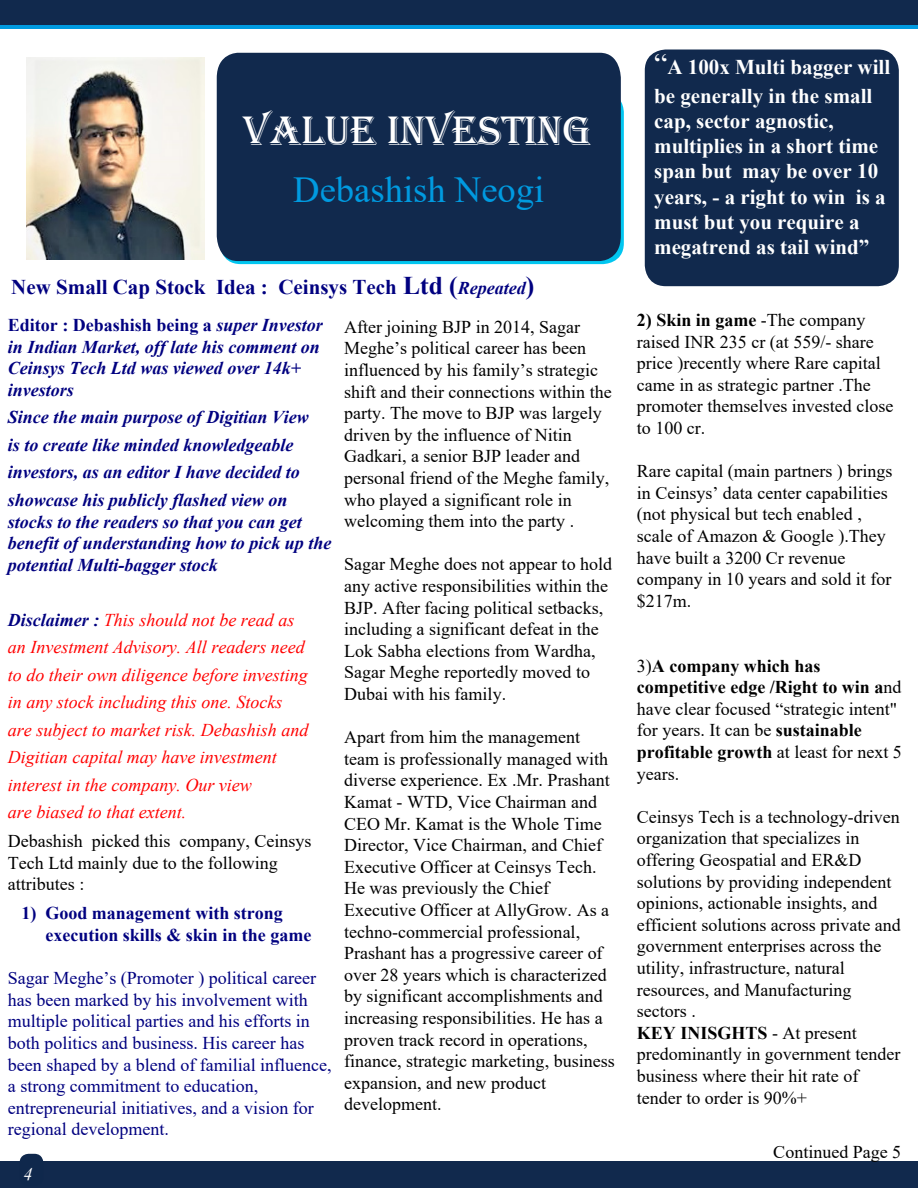
<style>
.page{position:relative;width:918px;height:1188px;background:#fff}
.page>*{position:absolute;margin:0;border:0;box-sizing:border-box;transform-origin:0 0}
.t1{font:42.3px "Algerian";color:#fff}
.t2{font:36.6px "Times New Roman";color:#009ae0}
.t3{font:700 21px/25.2px "Times New Roman";color:#fff}
.t4{font:700 21px "Times New Roman";color:#000080}
.t5{font:18px/21.6px "Times New Roman";color:#000}
.t6{font:italic 700 18px/21.6px "Times New Roman";color:#000080}
.t7{font:18px/21.6px "Times New Roman";color:#000080}
.t8{font:italic 18px/27.5px "Times New Roman";color:#f00}
.t9{font:700 18px/21.6px "Times New Roman";color:#000080}
.t10{font:italic 18px "Times New Roman";color:#fff}
.s1{font-size:25.5px}
.s2{font-style:italic;font-size:18px}
.s3{font-style:normal}
.s4{font-weight:700;color:#000080}
.s5{font-weight:400;font-size:30px}
.s6{font-style:inherit}
.s7{font-weight:700}
</style>
<div class="page">
<div style="left:0;top:0;width:918px;height:29px;background:#009ae0"></div>
<div style="left:220px;top:91px;width:404px;height:173px;background:#01c6f0;border-radius:21px"></div>
<div style="left:217px;top:53px;width:404px;height:208px;background:#11294d"></div>
<div style="left:0;top:0;width:918px;height:25px;background:#11294d"></div>
<img style="left:27px;top:58px;width:177px;height:202px">
<div style="left:645px;top:50px;width:254px;height:236px;background:#11294d;border-radius:21px"></div>
<div style="left:0;top:1162px;width:918px;height:26px;background:#11294d"></div>
<div style="left:20px;top:1154px;width:23px;height:32px;background:#0f284c;border-radius:9px"></div>
<h1 class="t1" style="left:243px;top:107px;width:49px">ESTING</h1>
<h2 class="t2" style="left:293px;top:164px;width:253px">Debashish Neogi</h2>
<p class="t4" style="left:11px;top:272px;width:524px">New Small Cap Stock Idea : Ceinsys Tech <span class="s1">Ltd (</span><span class="s2">Repeated</span><span class="s1">)</span></p>
<p class="t5" style="left:344px;top:315px;width:269px">After joining BJP in 2014, Sagar Meghe’s political career has been influenced by his family’s strategic shift and their connections within the party. The move to BJP was largely driven by the influence of Nitin Gadkari, a senior BJP leader and personal friend of the Meghe family, who played a significant role in welcoming them into the party .</p>
<p class="t5" style="left:344px;top:553px;width:270px">Sagar Meghe does not appear to hold any active responsibilities within the BJP. After facing political setbacks, including a significant defeat in the Lok Sabha elections from Wardha, Sagar Meghe reportedly moved to Dubai with his family.</p>
<p class="t5" style="left:344px;top:726px;width:272px">Apart from him the management team is professionally managed with diverse experience. Ex .Mr. Prashant Kamat - WTD, Vice Chairman and CEO Mr. Kamat is the Whole Time Director, Vice Chairman, and Chief Executive Officer at Ceinsys Tech.<br>He was previously the Chief Executive Officer at AllyGrow. As a techno-commercial professional, Prashant has a progressive career of over 28 years which is characterized by significant accomplishments and increasing responsibilities. He has a proven track record in operations, finance, strategic marketing, business expansion, and new product development.</p>
<p class="t6" style="left:8px;top:314px;width:317px"><span class="s3">Editor : Debashish being a</span> super Investor in Indian Market, off late his comment on<br>Ceinsys Tech Ltd was viewed over 14k+ investors</p>
<p class="t6" style="left:8px;top:403px;width:303px;line-height:27.5px">Since the main purpose of Digitian View is to create like minded knowledgeable investors, as an editor I have decided to showcase his publicly flashed view on</p>
<p class="t6" style="left:8px;top:510px;width:325px">stocks to the readers so that you can get benefit of understanding how to pick up the potential Multi-bagger stock</p>
<p class="t8" style="left:8px;top:606px;width:302px"><span class="s4">Disclaimer :</span> This should not be read as an Investment Advisory. All readers need to do their own diligence before investing in any stock including this one. Stocks are subject to market risk. Debashish and Digitian capital may have investment interest in the company. Our view<br>are biased to that extent.</p>
<p class="t5" style="left:8px;top:830px;width:305px">Debashish picked this company, Ceinsys<br>Tech Ltd mainly due to the following attributes :</p>
<p class="t9" style="left:45px;top:902px;width:268px;text-indent:-24px">1) Good management with strong execution skills &amp; skin in the game</p>
<p class="t7" style="left:8px;top:967px;width:325px">Sagar Meghe’s (Promoter ) political career has been marked by his involvement with multiple political parties and his efforts in both politics and business. His career has been shaped by a blend of familial influence, a strong commitment to education, entrepreneurial initiatives, and a vision for regional development.</p>
<p class="t10" style="left:24px;top:1162px;width:10px">4</p>
<p class="t3" style="left:654px;top:52px;width:238px;line-height:29px"><span class="s5">“</span>A 100x Multi bagger will be generally in the small</p>
<p class="t3" style="left:654px;top:108px;width:233px">cap, sector agnostic, multiplies in a short time span but may be over 10 years, - a right to win is a must but you require a megatrend as tail wind<span class="s6">”</span></p>
<p class="t5" style="left:637px;top:309px;width:258px"><span class="s7">2) Skin in game</span> -The company raised INR 235 cr (at 559/- share price )recently where Rare capital came in as strategic partner .The promoter themselves invested close to 100 cr.</p>
<p class="t5" style="left:637px;top:460px;width:257px">Rare capital (main partners ) brings in Ceinsys’ data center capabilities (not physical but tech enabled , scale of Amazon &amp; Google ).They have built a 3200 Cr revenue company in 10 years and sold it for $217m.</p>
<p class="t5" style="left:637px;top:654px;width:266px">3)<span class="s7">A company which has competitive edge /Right to win a</span>nd have clear focused “strategic intent" for years. It can be <span class="s7">sustainable profitable growth</span> at least for next 5 years.</p>
<p class="t5" style="left:637px;top:805px;width:265px">Ceinsys Tech is a technology-driven organization that specializes in offering Geospatial and ER&amp;D solutions by providing independent opinions, actionable insights, and efficient solutions across private and government enterprises across the utility, infrastructure, natural resources, and Manufacturing sectors .<br><span class="s7">KEY INISGHTS</span> - At present predominantly in government tender business where their hit rate of tender to order is 90%+</p>
<p class="t5" style="left:773px;top:1140px;width:129px">Continued Page 5</p>
</div>
